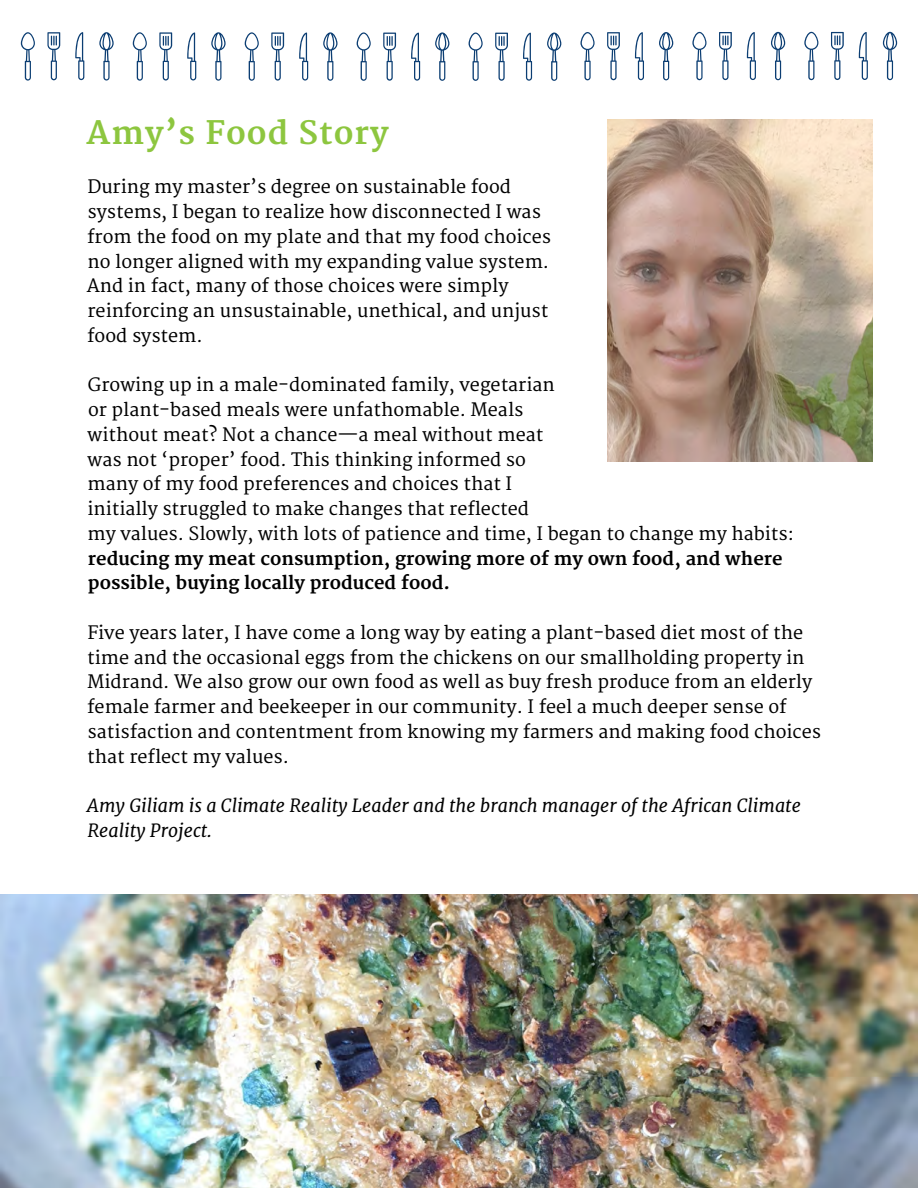
<style>
.page{position:relative;width:918px;height:1188px;background:#fff}
.page>*{position:absolute;margin:0;border:0;box-sizing:border-box;transform-origin:0 0}
.t1{font:700 31.5px "Merriweather";letter-spacing:.03em;color:#8dc63f}
.t2{font:18px/24.8px "Merriweather";color:#000}
.t3{font:700 18px/24.8px "Merriweather";color:#000}
.t4{font:italic 18px/24.8px "Merriweather";color:#000}
</style>
<div class="page">
<img style="left:608px;top:120px;width:265px;height:342px">
<svg style="left:47px;top:32px;width:13px;height:48px"></svg>
<svg style="left:21px;top:32px;width:14px;height:49px"></svg>
<svg style="left:99px;top:32px;width:15px;height:49px"></svg>
<svg style="left:75px;top:32px;width:9px;height:48px"></svg>
<svg style="left:159px;top:32px;width:13px;height:49px"></svg>
<svg style="left:133px;top:32px;width:14px;height:49px"></svg>
<svg style="left:211px;top:32px;width:15px;height:49px"></svg>
<svg style="left:187px;top:32px;width:9px;height:48px"></svg>
<svg style="left:271px;top:32px;width:13px;height:49px"></svg>
<svg style="left:245px;top:32px;width:14px;height:49px"></svg>
<svg style="left:323px;top:32px;width:15px;height:49px"></svg>
<svg style="left:299px;top:33px;width:9px;height:48px"></svg>
<svg style="left:383px;top:33px;width:13px;height:48px"></svg>
<svg style="left:357px;top:32px;width:14px;height:49px"></svg>
<svg style="left:435px;top:32px;width:14px;height:49px"></svg>
<svg style="left:411px;top:33px;width:9px;height:48px"></svg>
<svg style="left:495px;top:33px;width:13px;height:48px"></svg>
<svg style="left:469px;top:33px;width:14px;height:48px"></svg>
<svg style="left:547px;top:33px;width:14px;height:48px"></svg>
<svg style="left:523px;top:33px;width:9px;height:48px"></svg>
<svg style="left:607px;top:32px;width:13px;height:48px"></svg>
<svg style="left:580px;top:32px;width:15px;height:48px"></svg>
<svg style="left:659px;top:32px;width:14px;height:48px"></svg>
<svg style="left:635px;top:32px;width:9px;height:48px"></svg>
<svg style="left:719px;top:32px;width:13px;height:48px"></svg>
<svg style="left:692px;top:32px;width:15px;height:48px"></svg>
<svg style="left:771px;top:32px;width:14px;height:48px"></svg>
<svg style="left:747px;top:32px;width:9px;height:48px"></svg>
<svg style="left:831px;top:32px;width:13px;height:48px"></svg>
<svg style="left:804px;top:32px;width:14px;height:48px"></svg>
<svg style="left:883px;top:32px;width:14px;height:48px"></svg>
<svg style="left:859px;top:32px;width:9px;height:48px"></svg>
<img style="left:0;top:894px;width:918px;height:294px">
<h1 class="t1" style="left:87px;top:114px;width:303px">Amy’s Food Story</h1>
<p class="t2" style="left:87px;top:175px;width:466px">During my master’s degree on sustainable food systems, I began to realize how disconnected I was from the food on my plate and that my food choices no longer aligned with my expanding value system.<br>And in fact, many of those choices were simply reinforcing an unsustainable, unethical, and unjust food system.</p>
<p class="t2" style="left:88px;top:373px;width:708px">Growing up in a male-dominated family, vegetarian<br>or plant-based meals were unfathomable. Meals<br>without meat? Not a chance—a meal without meat<br>was not ‘proper’ food. This thinking informed so<br>many of my food preferences and choices that I<br>initially struggled to make changes that reflected<br>my values. Slowly, with lots of patience and time, I began to change my habits:</p>
<p class="t3" style="left:88px;top:547px;width:696px">reducing my meat consumption, growing more of my own food, and where possible, buying locally produced food.</p>
<p class="t2" style="left:87px;top:621px;width:735px">Five years later, I have come a long way by eating a plant-based diet most of the time and the occasional eggs from the chickens on our smallholding property in Midrand. We also grow our own food as well as buy fresh produce from an elderly female farmer and beekeeper in our community. I feel a much deeper sense of satisfaction and contentment from knowing my farmers and making food choices that reflect my values.</p>
<p class="t4" style="left:87px;top:793px;width:715px">Amy Giliam is a Climate Reality Leader and the branch manager of the African Climate<br>Reality Project.</p>
</div>
